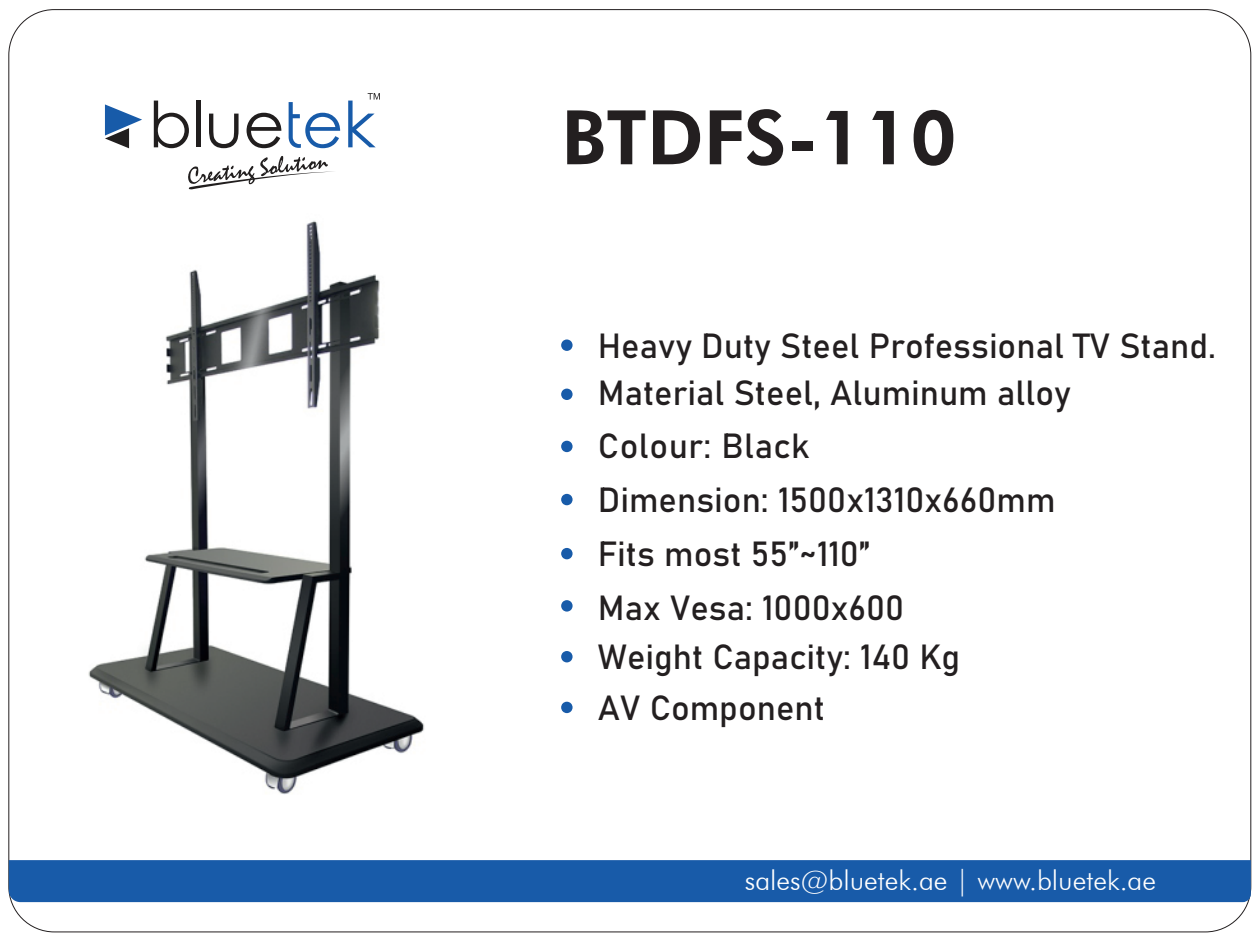
<style>
.page{position:relative;width:1260px;height:945px;background:#fff}
.page>*{position:absolute;margin:0;border:0;box-sizing:border-box;transform-origin:0 0}
.t1{font:800 75.42px "Futura BT";color:#231f20}
.t2{font:34.48px/53.9px "Bahnschrift";color:#231f20}
.t3{font:300 27.65px "Futura BT";color:#fff}
</style>
<div class="page">
<img style="left:88px;top:220px;width:481px;height:575px">
<svg style="left:561px;top:441px;width:12px;height:11px"></svg>
<svg style="left:561px;top:494px;width:12px;height:11px"></svg>
<svg style="left:561px;top:548px;width:12px;height:11px"></svg>
<svg style="left:561px;top:600px;width:12px;height:12px"></svg>
<svg style="left:561px;top:389px;width:12px;height:11px"></svg>
<svg style="left:561px;top:651px;width:12px;height:11px"></svg>
<svg style="left:154px;top:101px;width:35px;height:47px"></svg>
<div style="left:196px;top:101px;width:5px;height:46px;background:#211e1e"></div>
<svg style="left:209px;top:114px;width:30px;height:34px"></svg>
<svg style="left:247px;top:113px;width:34px;height:35px"></svg>
<svg style="left:289px;top:102px;width:51px;height:46px"></svg>
<svg style="left:348px;top:93px;width:32px;height:54px"></svg>
<svg style="left:105px;top:104px;width:37px;height:44px"></svg>
<svg style="left:188px;top:156px;width:146px;height:33px"></svg>
<div style="left:9px;top:860px;width:1242px;height:42px;background:#185ba9"></div>
<svg style="left:561px;top:702px;width:12px;height:11px"></svg>
<svg style="left:561px;top:339px;width:12px;height:12px"></svg>
<h1 class="t1" style="left:561px;top:92px;width:397px">BTDFS-110</h1>
<p class="t2" style="left:598px;top:316px;width:619px">Heavy Duty Steel Professional TV Stand.</p>
<p class="t2" style="left:598px;top:363px;width:474px">Material Steel, Aluminum alloy</p>
<p class="t2" style="left:598px;top:416px;width:459px">Colour: Black<br>Dimension: 1500x1310x660mm<br>Fits most 55”~110”<br>Max Vesa: 1000x600</p>
<p class="t2" style="left:598px;top:629px;width:364px;line-height:50.8px">Weight Capacity: 140 Kg<br>AV Component</p>
<p class="t3" style="left:745px;top:863px;width:413px">sales@bluetek.ae | www.bluetek.ae</p>
</div>
